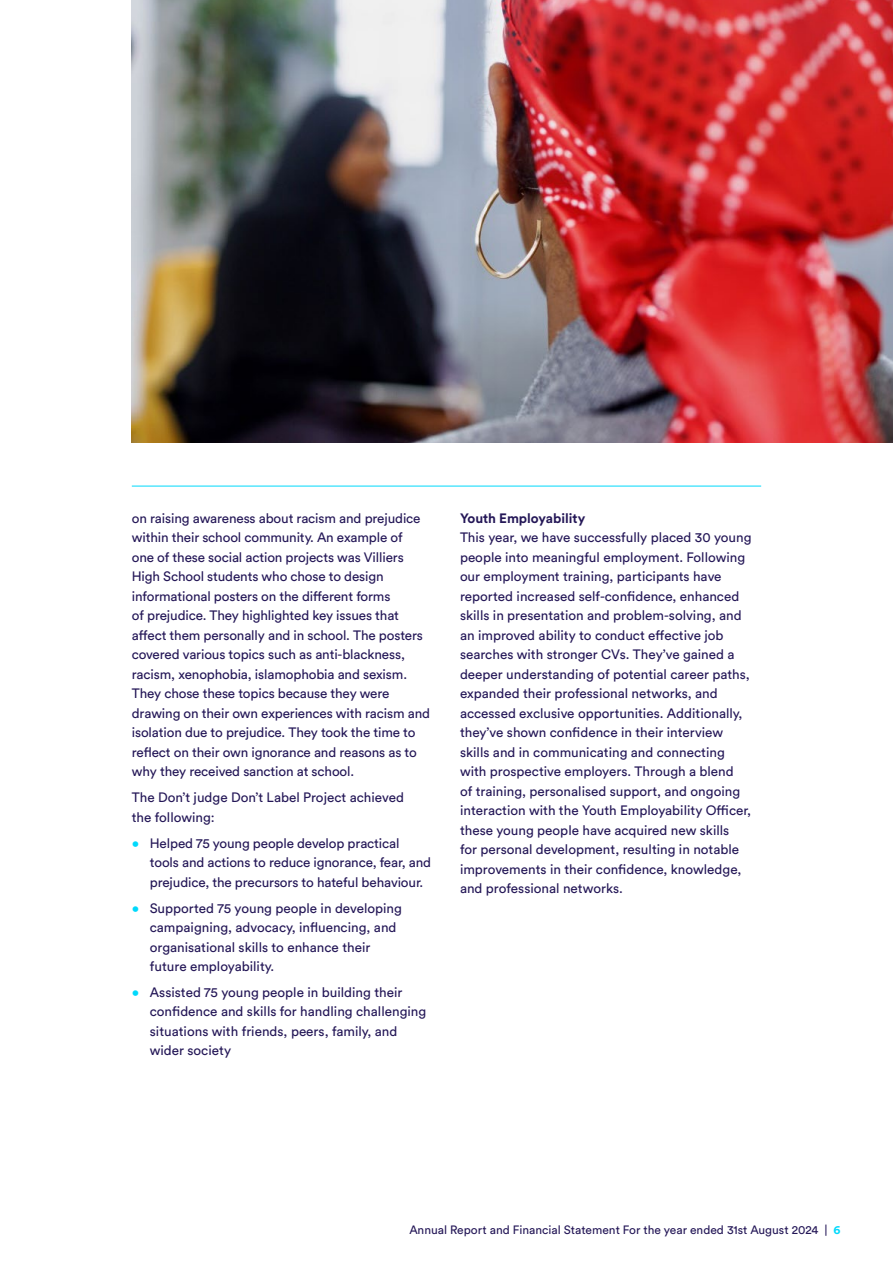
<style>
.page{position:relative;width:893px;height:1263px;background:#fff}
.page>*{position:absolute;margin:0;border:0;box-sizing:border-box;transform-origin:0 0}
.Body_-_Cobalt{font:13.5px/19.5px "Circular Std";color:#241757}
.H3_-_Cobalt{font:700 13.5px "Circular Std";color:#241757}
.t1{font:12px "Circular Std";color:#241757}
.s1{color:#00d9fc}
.s2{font-weight:700;color:#00d9fc}
</style>
<div class="page">
<hr style="left:132px;top:486px;width:629px;height:1px;background:#00d9fc">
<img style="left:132px;top:0;width:761px;height:442px">
<p class="Body_-_Cobalt" style="left:132px;top:508px;width:300px">on raising awareness about racism and prejudice within their school community. An example of<br>one of these social action projects was Villiers High School students who chose to design informational posters on the different forms<br>of prejudice. They highlighted key issues that affect them personally and in school. The posters covered various topics such as anti-blackness, racism, xenophobia, islamophobia and sexism.<br>They chose these topics because they were drawing on their own experiences with racism and isolation due to prejudice. They took the time to reflect on their own ignorance and reasons as to why they received sanction at school.</p>
<p class="Body_-_Cobalt" style="left:132px;top:788px;width:274px">The Don’t judge Don’t Label Project achieved the following:</p>
<p class="Body_-_Cobalt" style="left:150px;top:833px;width:283px;text-indent:-18px"><span class="s1">•</span> Helped 75 young people develop practical tools and actions to reduce ignorance, fear, and prejudice, the precursors to hateful behaviour.</p>
<p class="Body_-_Cobalt" style="left:150px;top:898px;width:254px;text-indent:-18px"><span class="s1">•</span> Supported 75 young people in developing campaigning, advocacy, influencing, and organisational skills to enhance their future employability.</p>
<p class="Body_-_Cobalt" style="left:150px;top:982px;width:278px;text-indent:-18px"><span class="s1">•</span> Assisted 75 young people in building their confidence and skills for handling challenging situations with friends, peers, family, and wider society</p>
<p class="H3_-_Cobalt" style="left:460px;top:509px;width:127px">Youth Employability</p>
<p class="Body_-_Cobalt" style="left:460px;top:528px;width:293px">This year, we have successfully placed 30 young people into meaningful employment. Following our employment training, participants have reported increased self-confidence, enhanced skills in presentation and problem-solving, and an improved ability to conduct effective job searches with stronger CVs. They’ve gained a deeper understanding of potential career paths, expanded their professional networks, and accessed exclusive opportunities. Additionally, they’ve shown confidence in their interview skills and in communicating and connecting with prospective employers. Through a blend<br>of training, personalised support, and ongoing interaction with the Youth Employability Officer, these young people have acquired new skills<br>for personal development, resulting in notable improvements in their confidence, knowledge, and professional networks.</p>
<p class="t1" style="left:409px;top:1222px;width:433px">Annual Report and Financial Statement For the year ended 31st August 2024 | <span class="s2">6</span></p>
</div>
